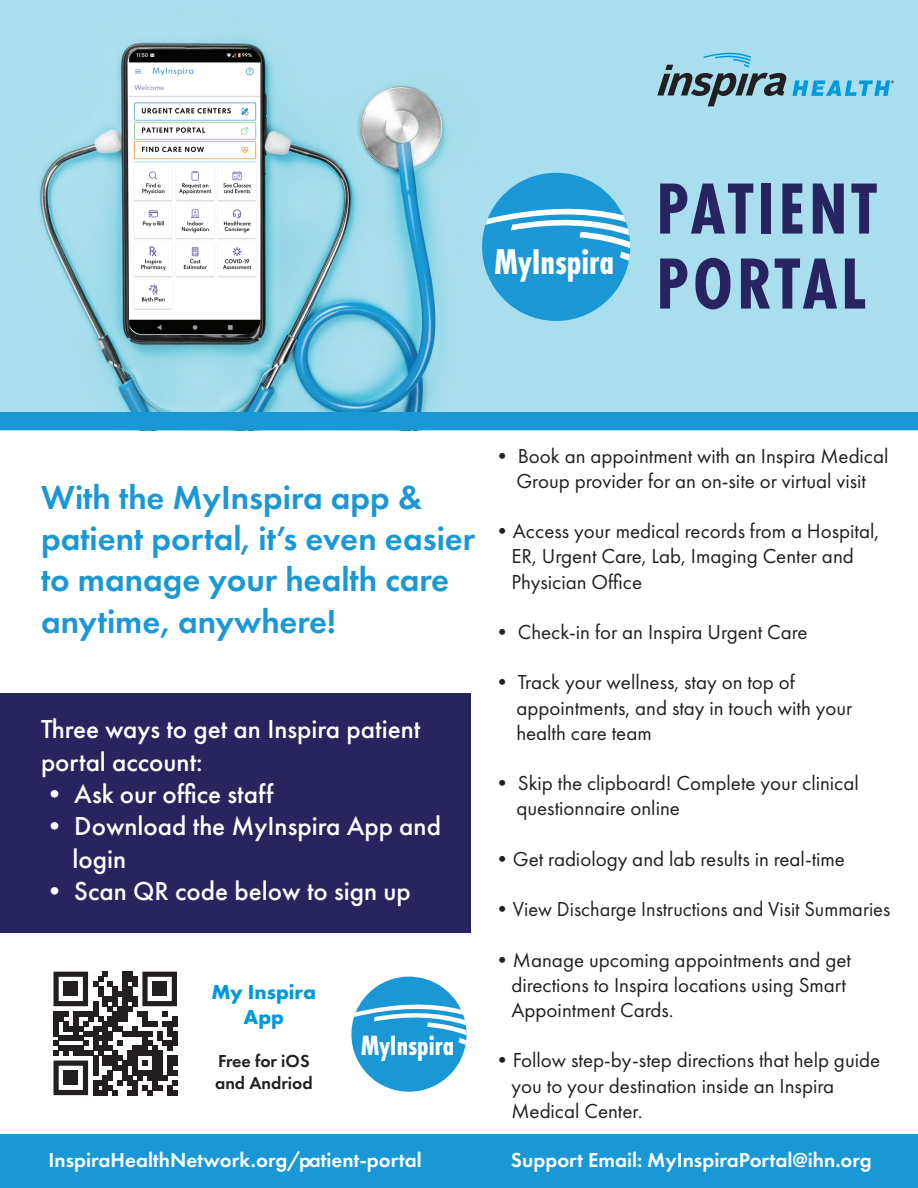
<style>
.page{position:relative;width:918px;height:1188px;background:#fff}
.page>*{position:absolute;margin:0;border:0;box-sizing:border-box;transform-origin:0 0}
.t1{font:700 75px/75px "Futura PT Cond";letter-spacing:.05em;color:#282460}
.t2{font:700 37.2px "Futura PT Cond";color:#fff}
.t3{font:600 34.5px/41.4px "Futura PT";color:#1a98d5}
.t4{font:700 28.95px "Futura PT Cond";color:#fff}
.t5{font:500 27px/32.4px "Futura PT";color:#fff}
.t6{font:21px/25.2px "Futura PT";color:#231f20}
.t7{font:600 21px "Futura PT";color:#fff}
.t8{font:700 21px/25.2px "Futura PT";color:#009ada;text-align:center}
.t9{font:600 18px/21.6px "Futura PT";color:#231f20}
</style>
<div class="page">
<div style="left:0;top:693px;width:471px;height:239px;background:#282460"></div>
<img style="left:0;top:0;width:918px;height:413px">
<div style="left:0;top:1134px;width:918px;height:54px;background:#1a98d5"></div>
<img style="left:129px;top:49px;width:131px;height:285px">
<div style="left:0;top:413px;width:918px;height:17px;background:#1a98d5"></div>
<svg style="left:53px;top:972px;width:124px;height:123px"></svg>
<div style="left:63px;top:982px;width:15px;height:14px;background:#231f20"></div>
<div style="left:152px;top:982px;width:15px;height:14px;background:#231f20"></div>
<div style="left:63px;top:1070px;width:15px;height:15px;background:#231f20"></div>
<svg style="left:482px;top:173px;width:148px;height:148px;background:#4aafdd"></svg>
<svg style="left:351px;top:977px;width:116px;height:115px"></svg>
<div style="left:165px;top:83px;width:29px;height:9px;background:#fff"></div>
<svg style="left:657px;top:52px;width:237px;height:54px;background:#89bfcf"></svg>
<h2 class="t2" style="left:494px;top:240px;width:122px">MyInspira</h2>
<h1 class="t1" style="left:656px;top:171px;width:222px">PATIENT<br>PORTAL</h1>
<h3 class="t3" style="left:41px;top:476px;width:436px">With the MyInspira app &amp; patient portal, it’s even easier to manage your health care anytime, anywhere!</h3>
<p class="t5" style="left:41px;top:713px;width:381px">Three ways to get an Inspira patient portal account:</p>
<p class="t5" style="left:41px;top:778px;width:234px">• Ask our office staff</p>
<p class="t5" style="left:72px;top:810px;width:370px;text-indent:-31px">• Download the MyInspira App and login</p>
<p class="t5" style="left:41px;top:875px;width:371px">• Scan QR code below to sign up</p>
<p class="t8" style="left:212px;top:978px;width:106px">My Inspira<br>App</p>
<p class="t9" style="left:215px;top:1050px;width:99px">Free for iOS and Andriod</p>
<h3 class="t4" style="left:361px;top:1029px;width:95px">MyInspira</h3>
<p class="t7" style="left:49px;top:1147px;width:375px">InspiraHealthNetwork.org/patient-portal</p>
<p class="t6" style="left:492px;top:443px;width:398px;text-align:center">• Book an appointment with an Inspira Medical<br>Group provider for an on-site or virtual visit</p>
<p class="t6" style="left:511px;top:519px;width:369px;text-indent:-20px">•Access your medical records from a Hospital,<br>ER, Urgent Care, Lab, Imaging Center and<br>Physician Office</p>
<p class="t6" style="left:492px;top:619px;width:317px">• Check-in for an Inspira Urgent Care</p>
<p class="t6" style="left:516px;top:670px;width:338px;text-indent:-24px">• Track your wellness, stay on top of appointments, and stay in touch with your health care team</p>
<p class="t6" style="left:516px;top:771px;width:344px;text-indent:-24px">• Skip the clipboard! Complete your clinical questionnaire online</p>
<p class="t6" style="left:492px;top:846px;width:355px">•Get radiology and lab results in real-time</p>
<p class="t6" style="left:492px;top:897px;width:400px">•View Discharge Instructions and Visit Summaries</p>
<p class="t6" style="left:512px;top:947px;width:341px;text-indent:-20px">•Manage upcoming appointments and get directions to Inspira locations using Smart<br>Appointment Cards.</p>
<p class="t6" style="left:512px;top:1048px;width:370px;text-indent:-20px">•Follow step-by-step directions that help guide you to your destination inside an Inspira<br>Medical Center.</p>
<p class="t7" style="left:511px;top:1147px;width:362px">Support Email: MyInspiraPortal@ihn.org</p>
</div>
